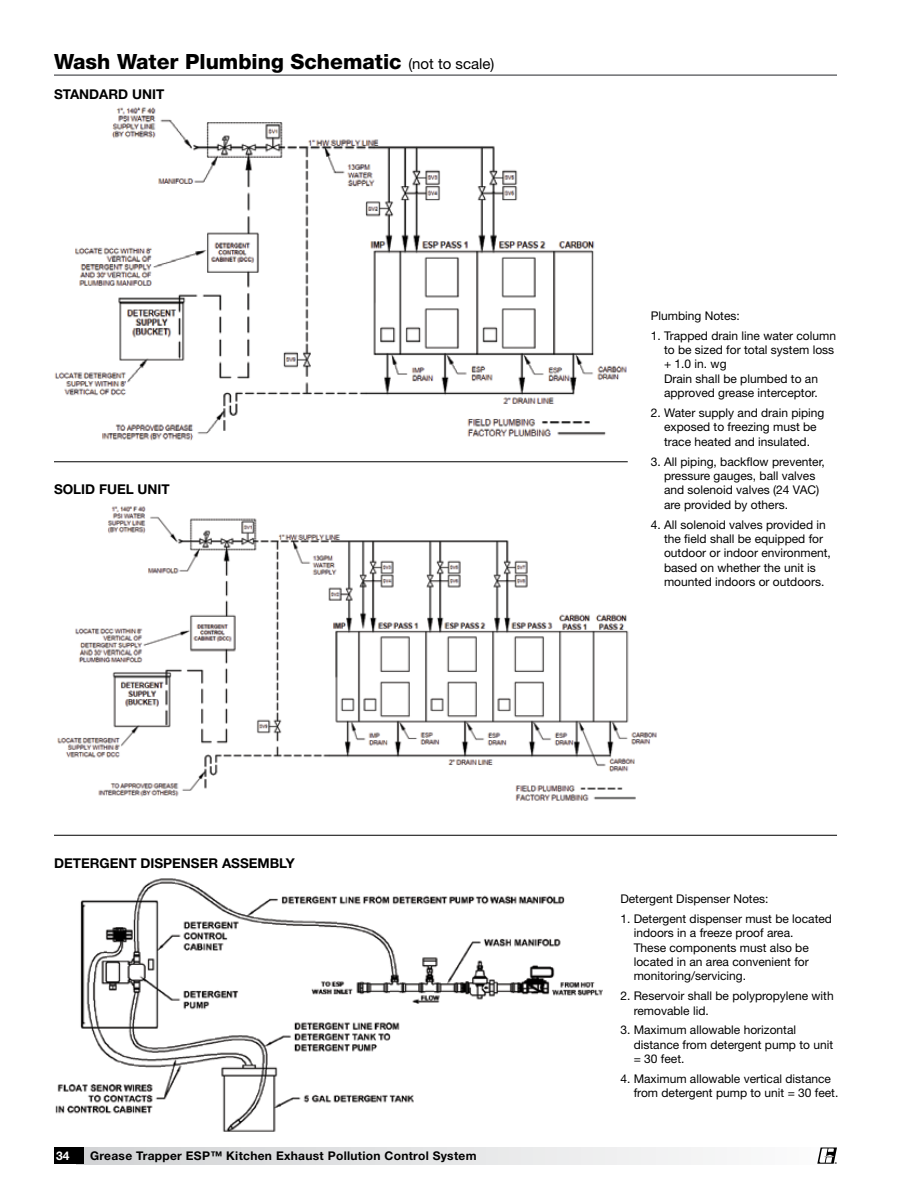
<style>
.page{position:relative;width:918px;height:1188px;background:#fff}
.page>*{position:absolute;margin:0;border:0;box-sizing:border-box;transform-origin:0 0}
.t1{font:800 21px "Helvetica Neue LT Std";color:#000}
.t2{font:700 13.5px "Helvetica Neue LT Std";color:#000}
.t3{font:12px/14.4px "Helvetica Neue LT Std";color:#000}
.t4{font:700 12px "Helvetica Neue LT Std";letter-spacing:.025em;color:#000}
.t5{font:700 12px "Helvetica Neue LT Std";color:#fff}
.t6{font:700 2.7px "Helvetica Neue LT Std";color:#000}
.s1{font-weight:400;font-size:15px}
</style>
<div class="page">
<div style="left:77px;top:1148px;width:760px;height:16px;background:linear-gradient(to right,#d1d2d4,#fcfcfc)"></div>
<div style="left:54px;top:1148px;width:30px;height:16px;background:#000"></div>
<svg style="left:817px;top:1148px;width:20px;height:16px"></svg>
<img style="left:54px;top:107px;width:573px;height:334px">
<img style="left:57px;top:506px;width:600px;height:295px">
<hr style="left:54px;top:74px;width:783px;height:2px;background:#6d6e71">
<img style="left:55px;top:878px;width:548px;height:254px">
<hr style="left:54px;top:461px;width:574px;height:1px;background:#000">
<hr style="left:54px;top:835px;width:783px;height:1px;background:#000">
<h1 class="t1" style="left:54px;top:49px;width:442px">Wash Water Plumbing Schematic <span class="s1">(not to scale)</span></h1>
<p class="t2" style="left:54px;top:86px;width:112px">STANDARD UNIT</p>
<p class="t2" style="left:54px;top:481px;width:117px">SOLID FUEL UNIT</p>
<p class="t2" style="left:54px;top:855px;width:242px">DETERGENT DISPENSER ASSEMBLY</p>
<p class="t5" style="left:56px;top:1148px;width:15px">34</p>
<p class="t4" style="left:90px;top:1148px;width:388px">Grease Trapper ESP™ Kitchen Exhaust Pollution Control System</p>
<p class="t3" style="left:651px;top:308px;width:91px">Plumbing Notes:</p>
<p class="t3" style="left:664px;top:328px;width:174px;text-indent:-13px">1. Trapped drain line water column to be sized for total system loss + 1.0 in. wg<br>Drain shall be plumbed to an approved grease interceptor.</p>
<p class="t3" style="left:651px;top:405px;width:175px;text-align:center">2. Water supply and drain piping exposed to freezing must be trace heated and insulated.</p>
<p class="t3" style="left:664px;top:454px;width:162px;text-indent:-13px">3. All piping, backflow preventer, pressure gauges, ball valves and solenoid valves (24 VAC) are provided by others.</p>
<p class="t3" style="left:664px;top:517px;width:168px;text-indent:-13px">4. All solenoid valves provided in the field shall be equipped for outdoor or indoor environment, based on whether the unit is mounted indoors or outdoors.</p>
<p class="t3" style="left:620px;top:891px;width:150px">Detergent Dispenser Notes:</p>
<p class="t3" style="left:634px;top:911px;width:200px;text-indent:-13px">1. Detergent dispenser must be located indoors in a freeze proof area.<br>These components must also be located in an area convenient for monitoring/servicing.</p>
<p class="t3" style="left:634px;top:988px;width:202px;text-indent:-13px">2. Reservoir shall be polypropylene with removable lid.</p>
<p class="t3" style="left:634px;top:1023px;width:201px;text-indent:-13px">3. Maximum allowable horizontal distance from detergent pump to unit = 30 feet.</p>
<p class="t3" style="left:634px;top:1071px;width:206px;text-indent:-13px">4. Maximum allowable vertical distance from detergent pump to unit = 30 feet.</p>
<p class="t6" style="left:835px;top:1161px;width:4px">®</p>
</div>
